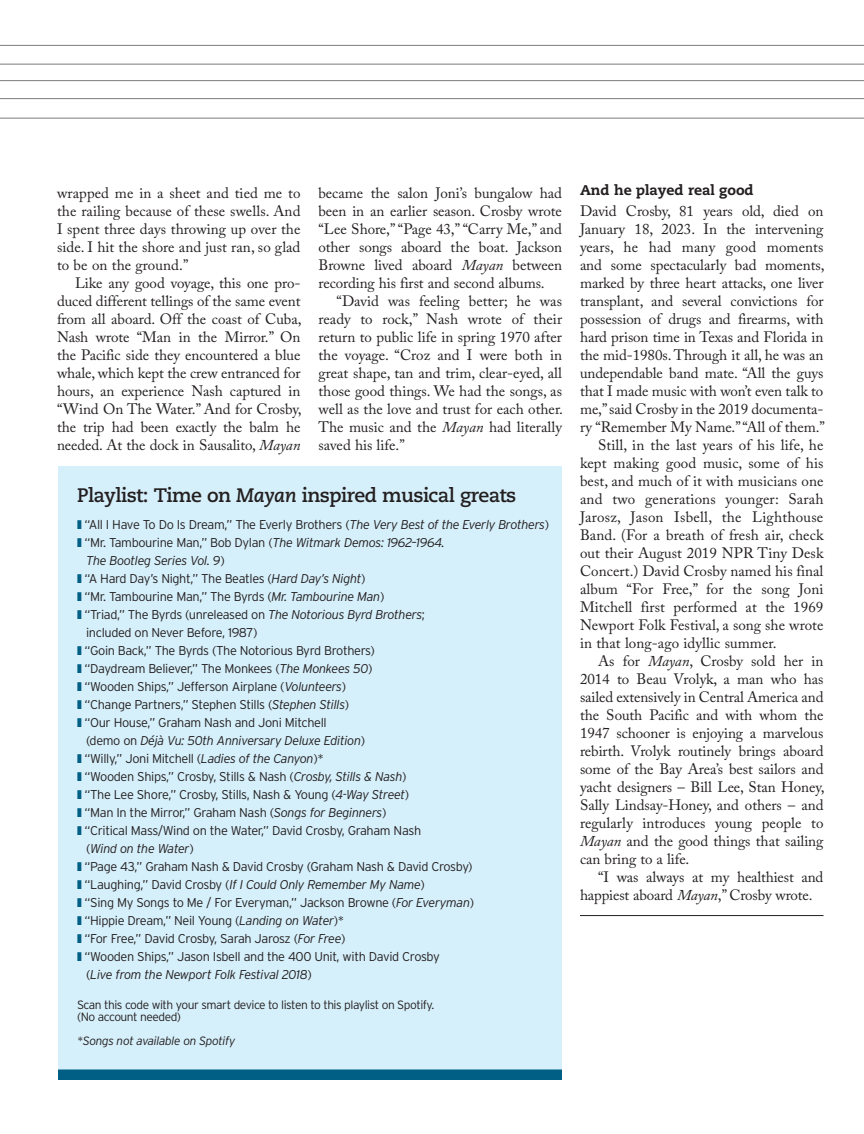
<style>
.page{position:relative;width:864px;height:1134px;background:#fff}
.page>*{position:absolute;margin:0;border:0;box-sizing:border-box;transform-origin:0 0}
.t1{font:700 19.5px "Caecilia LT Std";letter-spacing:-.03em;color:#231f20}
.t2{font:15px/18px "Adobe Caslon Pro";letter-spacing:-.005em;color:#231f20;text-align:justify}
.t3{font:15px "Adobe Caslon Pro";letter-spacing:.015em;color:#231f20}
.t4{font:800 14.1px "Caecilia LT Std";letter-spacing:-.005em;color:#231f20}
.t5{font:300 12.75px/18px "Interstate";letter-spacing:-.03em;color:#231f20}
.t6{font:300 12px/12px "Interstate";letter-spacing:-.04em;color:#231f20}
.t7{font:italic 300 12px "Interstate";letter-spacing:-.03em;color:#231f20}
.s1{font-style:italic}
</style>
<div class="page">
<hr style="left:0;top:45px;width:864px;height:1px;background:#7d7a7a">
<hr style="left:0;top:64px;width:864px;height:1px;background:#7d7a7a">
<hr style="left:0;top:80px;width:864px;height:1px;background:#7d7a7a">
<hr style="left:0;top:98px;width:864px;height:1px;background:#7d7a7a">
<hr style="left:0;top:118px;width:864px;height:1px;background:#7d7a7a">
<div style="left:58px;top:466px;width:504px;height:609px;background:#d6f0fb"></div>
<div style="left:58px;top:1070px;width:504px;height:10px;background:#015e84"></div>
<hr style="left:580px;top:915px;width:243px;height:1px;background:#231f20">
<p class="t2" style="left:57px;top:184px;width:245px">wrapped me in a sheet and tied me to the railing because of these swells. And I spent three days throwing up over the side. I hit the shore and just ran, so glad to be on the ground.”</p>
<p class="t2" style="left:57px;top:274px;width:246px;text-indent:18px">Like any good voyage, this one pro&shy;duced different tellings of the same event from all aboard. Off the coast of Cuba, Nash wrote “Man in the Mirror.” On the Pacific side they encountered a blue whale, which kept the crew entranced for hours, an experience Nash captured in “Wind On The Water.” And for Crosby, the trip had been exactly the balm he needed. At the dock in Sausalito, <span class="s1">Mayan</span></p>
<h1 class="t1" style="left:77px;top:484px;width:441px">Playlist: Time on <span class="s1">Mayan</span> inspired musical greats</h1>
<p class="t5" style="left:85px;top:516px;width:466px">“All I Have To Do Is Dream,” The Everly Brothers (<span class="s1">The Very Best of the Everly Brothers</span>) “Mr. Tambourine Man,” Bob Dylan (<span class="s1">The Witmark Demos: 1962–1964.<br>The Bootleg Series Vol. 9</span>)<br>“A Hard Day’s Night,” The Beatles (<span class="s1">Hard Day’s Night</span>)<br>“Mr. Tambourine Man,” The Byrds (<span class="s1">Mr. Tambourine Man</span>)<br>“Triad,” The Byrds (unreleased on <span class="s1">The Notorious Byrd Brothers</span>;<br>included on Never Before, 1987)<br>“Goin Back,” The Byrds (The Notorious Byrd Brothers)<br>“Daydream Believer,” The Monkees (<span class="s1">The Monkees 50</span>)<br>“Wooden Ships,” Jefferson Airplane (<span class="s1">Volunteers</span>)<br>“Change Partners,” Stephen Stills (<span class="s1">Stephen Stills</span>)<br>“Our House,” Graham Nash and Joni Mitchell<br>(demo on <span class="s1">Déjà Vu: 50th Anniversary Deluxe Edition</span>)<br>“Willy,” Joni Mitchell (<span class="s1">Ladies of the Canyon</span>)*<br>“Wooden Ships,” Crosby, Stills &amp; Nash (<span class="s1">Crosby, Stills &amp; Nash</span>)<br>“The Lee Shore,” Crosby, Stills, Nash &amp; Young (<span class="s1">4-Way Street</span>)<br>“Man In the Mirror,” Graham Nash (<span class="s1">Songs for Beginners</span>)<br>“Critical Mass/Wind on the Water,” David Crosby, Graham Nash<br>(<span class="s1">Wind on the Water</span>)<br>“Page 43,” Graham Nash &amp; David Crosby (Graham Nash &amp; David Crosby)<br>“Laughing,” David Crosby (<span class="s1">If I Could Only Remember My Name</span>)<br>“Sing My Songs to Me / For Everyman,” Jackson Browne (<span class="s1">For Everyman</span>)<br>“Hippie Dream,” Neil Young (<span class="s1">Landing on Water</span>)*<br>“For Free,” David Crosby, Sarah Jarosz (<span class="s1">For Free</span>)<br>“Wooden Ships,” Jason Isbell and the 400 Unit, with David Crosby<br>(<span class="s1">Live from the Newport Folk Festival 2018</span>)</p>
<p class="t6" style="left:77px;top:999px;width:359px">Scan this code with your smart device to listen to this playlist on Spotify. (No account needed)</p>
<p class="t7" style="left:77px;top:1034px;width:160px">*Songs not available on Spotify</p>
<p class="t2" style="left:318px;top:184px;width:245px">became the salon Joni’s bungalow had been in an earlier season. Crosby wrote “Lee Shore,” “Page 43,” “Carry Me,” and other songs aboard the boat. Jackson Browne lived aboard <span class="s1">Mayan</span> between recording his first and second albums.</p>
<p class="t2" style="left:318px;top:292px;width:246px;text-indent:18px">“David was feeling better; he was ready to rock,” Nash wrote of their return to public life in spring 1970 after the voyage. “Croz and I were both in great shape, tan and trim, clear-eyed, all those good things. We had the songs, as well as the love and trust for each other.<br>The music and the <span class="s1">Mayan</span> had literally saved his life.”</p>
<p class="t4" style="left:580px;top:181px;width:175px">And he played real good</p>
<p class="t2" style="left:580px;top:202px;width:245px">David Crosby, 81 years old, died on</p>
<p class="t2" style="left:580px;top:220px;width:245px">January 18, 2023. In the intervening</p>
<p class="t2" style="left:580px;top:238px;width:245px">years, he had many good moments</p>
<p class="t2" style="left:580px;top:256px;width:246px">and some spectacularly bad moments,</p>
<p class="t2" style="left:580px;top:274px;width:245px">marked by three heart attacks, one liver</p>
<p class="t2" style="left:580px;top:292px;width:245px">transplant, and several convictions for</p>
<p class="t2" style="left:580px;top:310px;width:245px">possession of drugs and firearms, with</p>
<p class="t2" style="left:580px;top:328px;width:245px">hard prison time in Texas and Florida in</p>
<p class="t2" style="left:580px;top:346px;width:245px">the mid-1980s. Through it all, he was an</p>
<p class="t2" style="left:580px;top:364px;width:245px">undependable band mate. “All the guys</p>
<p class="t2" style="left:580px;top:382px;width:245px">that I made music with won’t even talk to</p>
<p class="t2" style="left:580px;top:400px;width:245px">me,” said Crosby in the 2019 documenta-</p>
<p class="t2" style="left:580px;top:418px;width:247px">ry “Remember My Name.” “All of them.”</p>
<p class="t2" style="left:598px;top:436px;width:227px">Still, in the last years of his life, he</p>
<p class="t2" style="left:580px;top:454px;width:245px">kept making good music, some of his</p>
<p class="t2" style="left:580px;top:472px;width:245px">best, and much of it with musicians one</p>
<p class="t2" style="left:580px;top:490px;width:245px">and two generations younger: Sarah</p>
<p class="t3" style="left:580px;top:508px;width:245px">Jarosz, Jason Isbell, the Lighthouse</p>
<p class="t2" style="left:580px;top:526px;width:245px">Band. (For a breath of fresh air, check</p>
<p class="t2" style="left:580px;top:544px;width:245px">out their August 2019 NPR Tiny Desk</p>
<p class="t2" style="left:580px;top:562px;width:245px">Concert.) David Crosby named his final</p>
<p class="t2" style="left:580px;top:580px;width:245px">album “For Free,” for the song Joni</p>
<p class="t2" style="left:580px;top:598px;width:245px">Mitchell first performed at the 1969</p>
<p class="t2" style="left:580px;top:616px;width:245px">Newport Folk Festival, a song she wrote</p>
<p class="t2" style="left:580px;top:634px;width:198px">in that long-ago idyllic summer.</p>
<p class="t2" style="left:598px;top:652px;width:227px">As for <span class="s1">Mayan</span>, Crosby sold her in</p>
<p class="t2" style="left:580px;top:670px;width:245px">2014 to Beau Vrolyk, a man who has</p>
<p class="t2" style="left:580px;top:688px;width:245px">sailed extensively in Central America and</p>
<p class="t2" style="left:580px;top:706px;width:245px">the South Pacific and with whom the</p>
<p class="t2" style="left:580px;top:724px;width:245px">1947 schooner is enjoying a marvelous</p>
<p class="t2" style="left:580px;top:742px;width:245px">rebirth. Vrolyk routinely brings aboard</p>
<p class="t2" style="left:580px;top:760px;width:245px">some of the Bay Area’s best sailors and</p>
<p class="t2" style="left:580px;top:778px;width:246px">yacht designers – Bill Lee, Stan Honey,</p>
<p class="t2" style="left:580px;top:796px;width:245px">Sally Lindsay-Honey, and others – and</p>
<p class="t2" style="left:580px;top:814px;width:245px">regularly introduces young people to</p>
<p class="t2" style="left:580px;top:832px;width:245px"><span class="s1">Mayan</span> and the good things that sailing</p>
<p class="t2" style="left:580px;top:850px;width:111px">can bring to a life.</p>
<p class="t2" style="left:598px;top:868px;width:227px">“I was always at my healthiest and</p>
<p class="t2" style="left:580px;top:886px;width:234px">happiest aboard <span class="s1">Mayan</span>,” Crosby wrote.</p>
</div>
